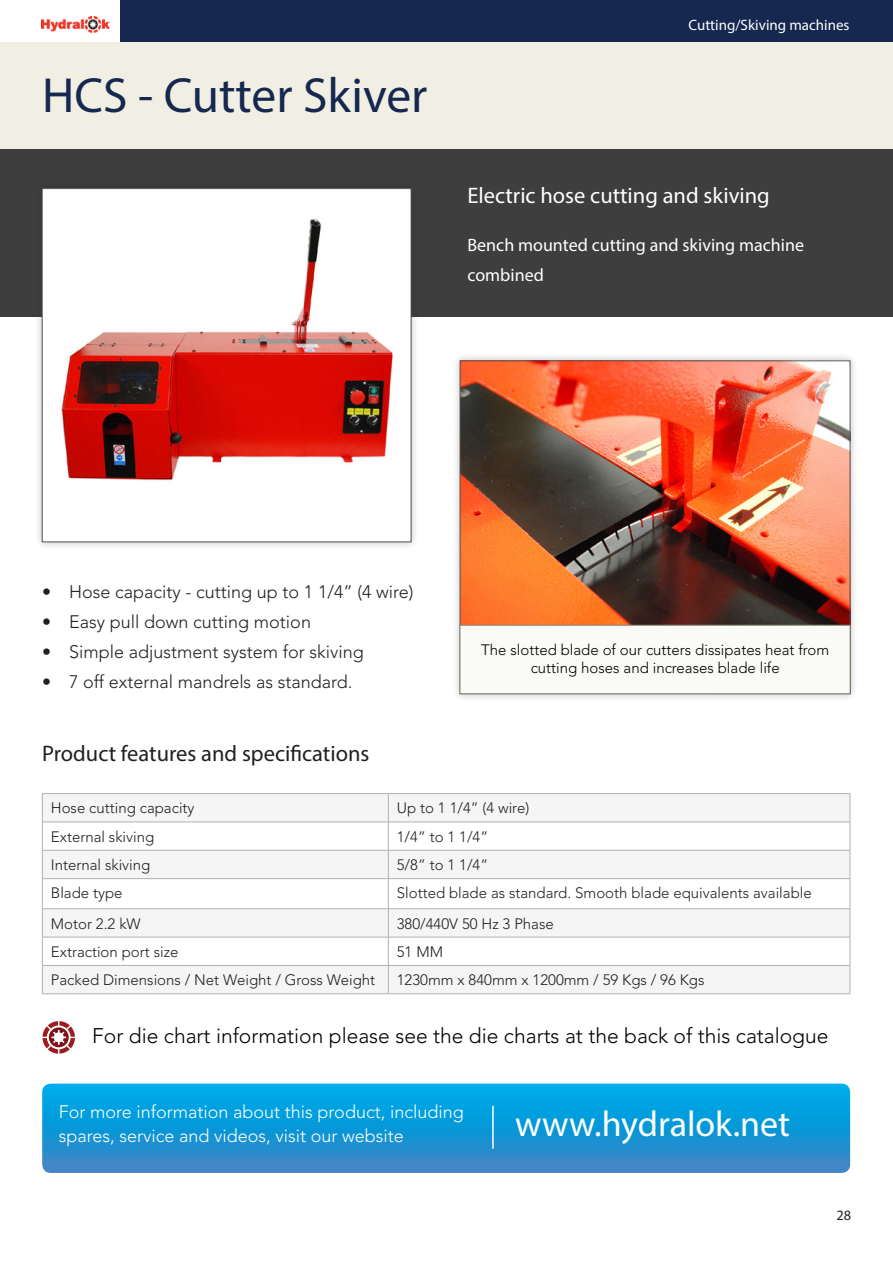
<style>
.page{position:relative;width:893px;height:1263px;background:#fff}
.page>*{position:absolute;margin:0;border:0;box-sizing:border-box;transform-origin:0 0}
.t1{font:49.5px "Myriad Pro";color:#16284f}
.t2{font:36px "Myriad Pro";color:#fff}
.t3{font:22.5px "Myriad Pro";color:#231f20}
.t4{font:22.5px "Myriad Pro";color:#fff}
.t5{font:300 21px "Avenir LT Std";color:#000}
.t6{font:300 18px "Avenir LT Std";color:#231f20}
.t7{font:300 18px/24px "Avenir LT Std";color:#fff}
.t8{font:18px/30px "Myriad Pro";color:#fff}
.t9{font:300 15px "Avenir LT Std";color:#231f20}
.t10{font:300 15px "Avenir LT Std";color:#000}
.t11{font:15px "Myriad Pro";color:#fff}
.t12{font:14.25px "Myriad Pro";color:#231f20}
</style>
<div class="page">
<div style="left:0;top:42px;width:893px;height:107px;background:#f1efe3"></div>
<div style="left:0;top:149px;width:893px;height:168px;background:#3e3e3f"></div>
<div style="left:34px;top:180px;width:385px;height:370px;background:#231f20;opacity:.3"></div>
<div style="left:42px;top:189px;width:369px;height:353px;background:#fff"></div>
<img style="left:61px;top:219px;width:332px;height:262px">
<div style="left:452px;top:352px;width:406px;height:350px;background:#231f20;opacity:.3"></div>
<img style="left:462px;top:363px;width:386px;height:262px">
<svg style="left:43px;top:794px;width:807px;height:199px;fill:#f5f5f6"></svg>
<hr style="left:42px;top:793px;width:346px;height:1px;background:#b0b1b5">
<hr style="left:388px;top:793px;width:462px;height:1px;background:#b0b1b5">
<hr style="left:42px;top:822px;width:346px;height:1px;background:#b0b1b5">
<hr style="left:388px;top:822px;width:462px;height:1px;background:#b0b1b5">
<hr style="left:42px;top:850px;width:346px;height:1px;background:#b0b1b5">
<hr style="left:388px;top:850px;width:462px;height:1px;background:#b0b1b5">
<hr style="left:42px;top:878px;width:346px;height:1px;background:#b0b1b5">
<hr style="left:388px;top:878px;width:462px;height:1px;background:#b0b1b5">
<hr style="left:42px;top:908px;width:346px;height:1px;background:#b0b1b5">
<hr style="left:388px;top:908px;width:462px;height:1px;background:#b0b1b5">
<hr style="left:42px;top:937px;width:346px;height:1px;background:#b0b1b5">
<hr style="left:388px;top:937px;width:462px;height:1px;background:#b0b1b5">
<hr style="left:42px;top:965px;width:346px;height:1px;background:#b0b1b5">
<svg style="left:42px;top:794px;width:1px;height:199px"></svg>
<hr style="left:388px;top:965px;width:462px;height:1px;background:#b0b1b5">
<svg style="left:388px;top:794px;width:1px;height:199px"></svg>
<svg style="left:850px;top:794px;width:1px;height:199px"></svg>
<hr style="left:42px;top:993px;width:346px;height:1px;background:#b0b1b5">
<hr style="left:388px;top:993px;width:462px;height:1px;background:#b0b1b5">
<svg style="left:42px;top:1084px;width:808px;height:89px;background:#1497d7"></svg>
<hr style="left:492px;top:1106px;width:2px;height:43px;background:#fff">
<div style="left:460px;top:625px;width:390px;height:69px;background:#fafaf6;border:1px solid #878776"></div>
<svg style="left:43px;top:1021px;width:32px;height:33px"></svg>
<div style="left:120px;top:0;width:773px;height:42px;background:#16284f"></div>
<img style="left:41px;top:16px;width:69px;height:17px">
<p class="t1" style="left:42px;top:65px;width:387px">HCS - Cutter Skiver</p>
<p class="t11" style="left:688px;top:15px;width:162px">Cutting/Skiving machines</p>
<p class="t4" style="left:467px;top:182px;width:304px">Electric hose cutting and skiving</p>
<p class="t8" style="left:467px;top:230px;width:338px">Bench mounted cutting and skiving machine combined</p>
<p class="t6" style="left:42px;top:581px;width:373px">• Hose capacity - cutting up to 1 1/4” (4 wire)</p>
<p class="t6" style="left:42px;top:611px;width:270px">• Easy pull down cutting motion</p>
<p class="t6" style="left:42px;top:641px;width:323px">• Simple adjustment system for skiving</p>
<p class="t6" style="left:42px;top:671px;width:312px">• 7 off external mandrels as standard.</p>
<p class="t3" style="left:42px;top:740px;width:329px">Product features and specifications</p>
<p class="t10" style="left:481px;top:641px;width:349px">The slotted blade of our cutters dissipates heat from</p>
<p class="t10" style="left:531px;top:659px;width:250px">cutting hoses and increases blade life</p>
<p class="t9" style="left:51px;top:799px;width:145px">Hose cutting capacity</p>
<p class="t9" style="left:397px;top:799px;width:134px">Up to 1 1/4” (4 wire)</p>
<p class="t9" style="left:51px;top:828px;width:105px">External skiving</p>
<p class="t9" style="left:397px;top:828px;width:93px">1/4” to 1 1/4”</p>
<p class="t9" style="left:51px;top:856px;width:101px">Internal skiving</p>
<p class="t9" style="left:397px;top:856px;width:93px">5/8” to 1 1/4”</p>
<p class="t9" style="left:51px;top:884px;width:73px">Blade type</p>
<p class="t9" style="left:397px;top:884px;width:416px">Slotted blade as standard. Smooth blade equivalents available</p>
<p class="t9" style="left:51px;top:915px;width:91px">Motor 2.2 kW</p>
<p class="t9" style="left:397px;top:915px;width:158px">380/440V 50 Hz 3 Phase</p>
<p class="t9" style="left:51px;top:943px;width:129px">Extraction port size</p>
<p class="t9" style="left:397px;top:943px;width:48px">51 MM</p>
<p class="t9" style="left:51px;top:971px;width:326px">Packed Dimensions / Net Weight / Gross Weight</p>
<p class="t9" style="left:397px;top:971px;width:309px">1230mm x 840mm x 1200mm / 59 Kgs / 96 Kgs</p>
<p class="t5" style="left:92px;top:1023px;width:738px">For die chart information please see the die charts at the back of this catalogue</p>
<p class="t7" style="left:59px;top:1100px;width:406px">For more information about this product, including spares, service and videos, visit our website</p>
<p class="t2" style="left:515px;top:1102px;width:276px">www.hydralok.net</p>
<p class="t12" style="left:836px;top:1206px;width:16px">28</p>
</div>
